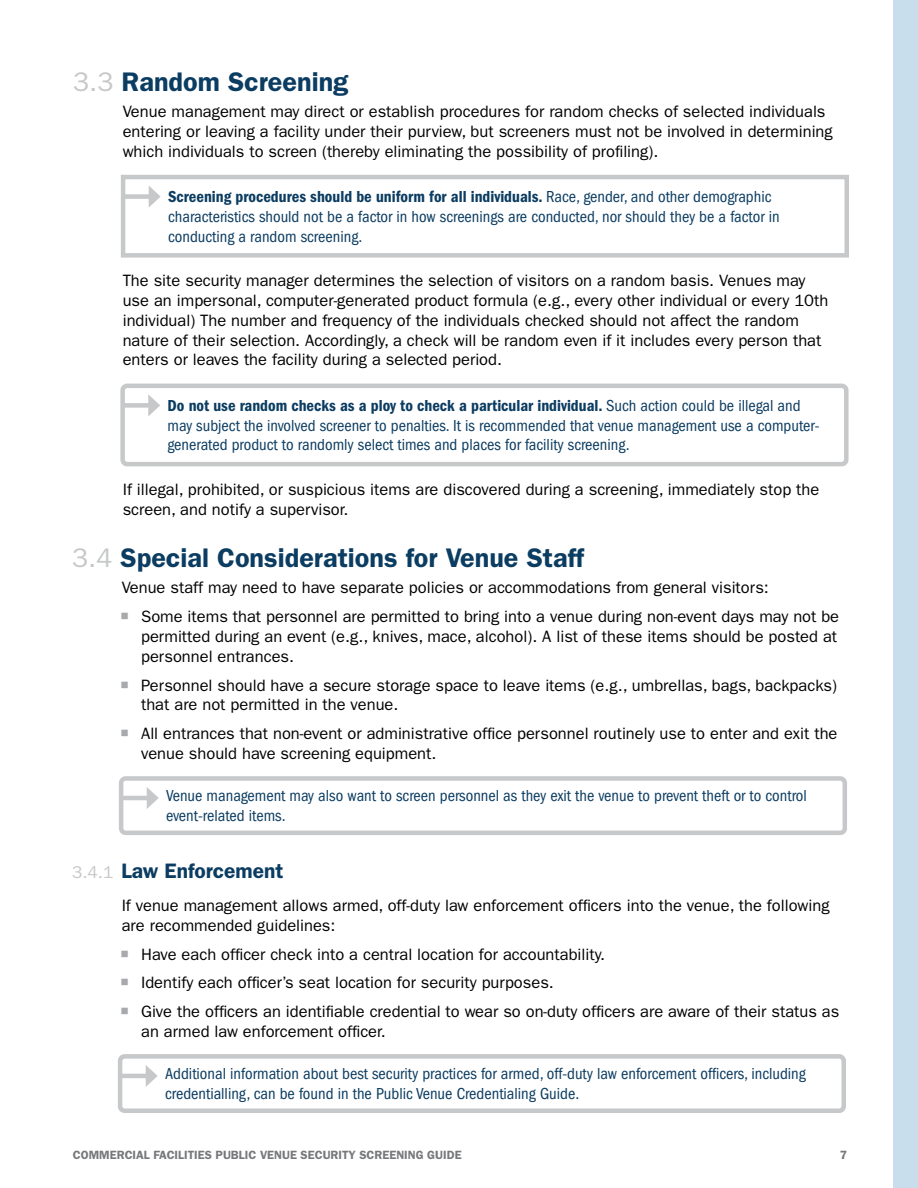
<style>
.page{position:relative;width:918px;height:1188px;background:#fff}
.page>*{position:absolute;margin:0;border:0;box-sizing:border-box;transform-origin:0 0}
.t1{font:600 27px "ITC Franklin Gothic Std";color:#0b3c61}
.t2{font:600 21px "ITC Franklin Gothic Std";color:#0b3c61}
.t3{font:16.5px/19.8px "ITC Franklin Gothic Std";color:#000}
.t4{font:condensed 16.5px/19.8px "ITC Franklin Gothic Std";color:#0b3c61}
.t5{font:600 12px "ITC Franklin Gothic Std";color:#77787b}
.s1{font-weight:400;color:#c7c8ca}
.s2{font-family:"ITC Franklin Gothic Std Dm Cd";font-stretch:normal}
.s3{font-weight:400;font-size:17.25px;color:#c7c8ca}
</style>
<div class="page">
<div style="left:894px;top:0;width:24px;height:1188px;background:#c9deed"></div>
<div style="left:120px;top:384px;width:729px;height:82px;border:4px solid #c7c8ca;border-radius:4px"></div>
<div style="left:122px;top:403px;width:30px;height:5px;background:#c7c8ca"></div>
<svg style="left:148px;top:394px;width:12px;height:22px"></svg>
<div style="left:119px;top:776px;width:728px;height:59px;border:4px solid #c7c8ca;border-radius:4px"></div>
<hr style="left:120px;top:796px;width:31px;height:4px;background:#c7c8ca">
<svg style="left:147px;top:787px;width:12px;height:22px"></svg>
<div style="left:118px;top:1054px;width:728px;height:59px;border:4px solid #c7c8ca;border-radius:4px"></div>
<hr style="left:119px;top:1074px;width:31px;height:4px;background:#c7c8ca">
<svg style="left:146px;top:1065px;width:12px;height:22px"></svg>
<svg style="left:121px;top:174px;width:728px;height:84px"></svg>
<div style="left:122px;top:194px;width:31px;height:5px;background:#c7c8ca"></div>
<svg style="left:149px;top:185px;width:12px;height:23px"></svg>
<h3 class="t1" style="left:73px;top:65px;width:277px"><span class="s1">3.3</span> Random Screening</h3>
<p class="t3" style="left:123px;top:102px;width:712px">Venue management may direct or establish procedures for random checks of selected individuals entering or leaving a facility under their purview, but screeners must not be involved in determining which individuals to screen (thereby eliminating the possibility of profiling).</p>
<p class="t4" style="left:168px;top:187px;width:613px"><span class="s2">Screening procedures should be uniform for all individuals.</span> Race, gender, and other demographic characteristics should not be a factor in how screenings are conducted, nor should they be a factor in conducting a random screening.</p>
<p class="t3" style="left:123px;top:271px;width:707px">The site security manager determines the selection of visitors on a random basis. Venues may use an impersonal, computer-generated product formula (e.g., every other individual or every 10th individual) The number and frequency of the individuals checked should not affect the random nature of their selection. Accordingly, a check will be random even if it includes every person that enters or leaves the facility during a selected period.</p>
<p class="t4" style="left:168px;top:396px;width:653px"><span class="s2">Do not use random checks as a ploy to check a particular individual.</span> Such action could be illegal and may subject the involved screener to penalties. It is recommended that venue management use a computer&shy;generated product to randomly select times and places for facility screening.</p>
<p class="t3" style="left:123px;top:480px;width:698px">If illegal, prohibited, or suspicious items are discovered during a screening, immediately stop the screen, and notify a supervisor.</p>
<h3 class="t1" style="left:72px;top:542px;width:513px"><span class="s1">3.4</span> Special Considerations for Venue Staff</h3>
<p class="t3" style="left:122px;top:578px;width:649px">Venue staff may need to have separate policies or accommodations from general visitors:</p>
<p class="t3" style="left:141px;top:607px;width:700px;text-align:justify">Some items that personnel are permitted to bring into a venue during non-event days may not be permitted during an event (e.g., knives, mace, alcohol). A list of these items should be posted at personnel entrances.</p>
<p class="t3" style="left:141px;top:675px;width:698px">Personnel should have a secure storage space to leave items (e.g., umbrellas, bags, backpacks) that are not permitted in the venue.</p>
<p class="t3" style="left:141px;top:724px;width:698px">All entrances that non-event or administrative office personnel routinely use to enter and exit the venue should have screening equipment.</p>
<p class="t4" style="left:166px;top:786px;width:642px">Venue management may also want to screen personnel as they exit the venue to prevent theft or to control event-related items.</p>
<h4 class="t2" style="left:72px;top:858px;width:213px"><span class="s3">3.4.1</span> Law Enforcement</h4>
<p class="t3" style="left:122px;top:896px;width:709px">If venue management allows armed, off-duty law enforcement officers into the venue, the following are recommended guidelines:</p>
<p class="t3" style="left:141px;top:944px;width:466px">Have each officer check into a central location for accountability.</p>
<p class="t3" style="left:141px;top:973px;width:414px">Identify each officer’s seat location for security purposes.</p>
<p class="t3" style="left:141px;top:1002px;width:700px">Give the officers an identifiable credential to wear so on-duty officers are aware of their status as an armed law enforcement officer.</p>
<p class="t4" style="left:165px;top:1064px;width:642px">Additional information about best security practices for armed, off-duty law enforcement officers, including credentialling, can be found in the Public Venue Credentialing Guide.</p>
<p class="t5" style="left:73px;top:1148px;width:390px">COMMERCIAL FACILITIES PUBLIC VENUE SECURITY SCREENING GUIDE</p>
<p class="t5" style="left:840px;top:1148px;width:9px">7</p>
</div>
